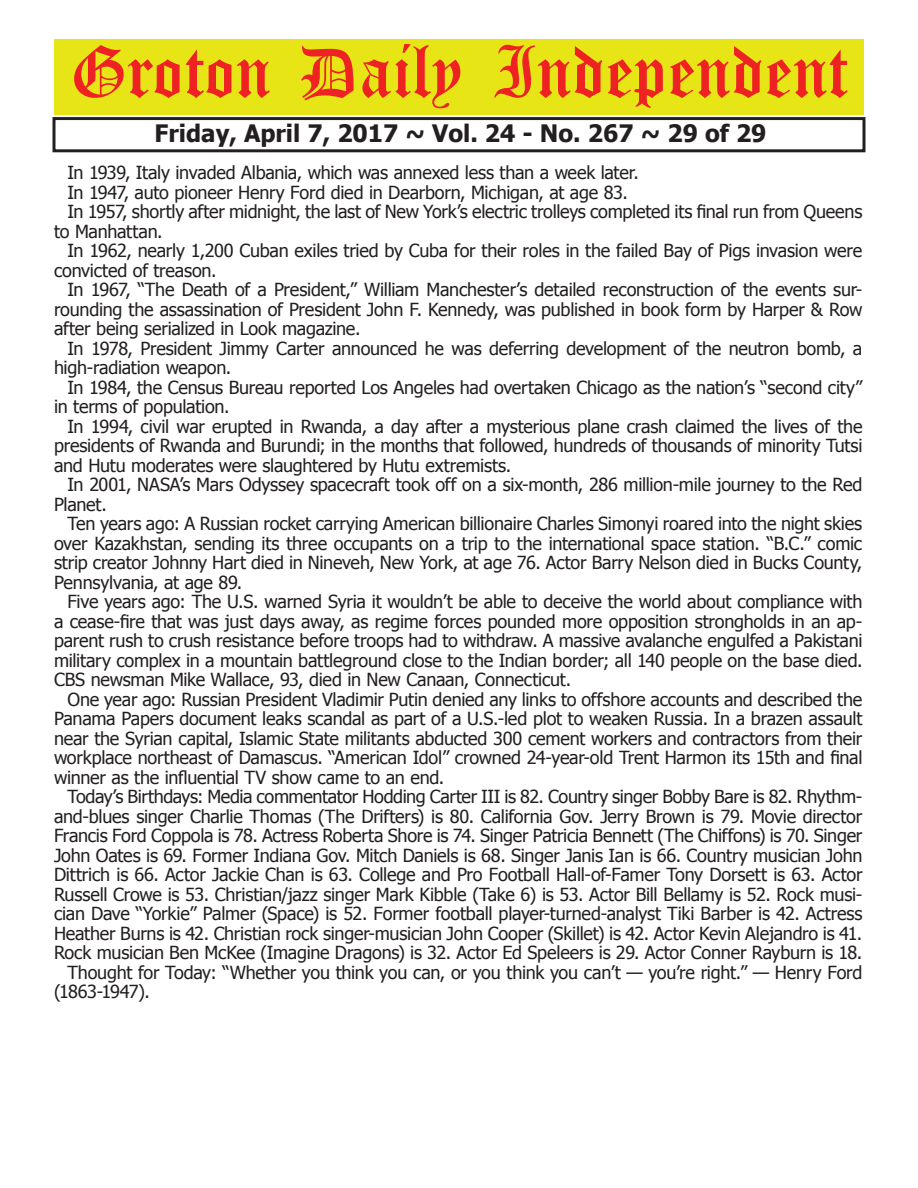
<style>
.page{position:relative;width:918px;height:1188px;background:#fff}
.page>*{position:absolute;margin:0;border:0;box-sizing:border-box;transform-origin:0 0}
.t1{font:54px "Old English Five";color:#ee2123}
.t2{font:700 24px "Tahoma";color:#231f20}
.t3{font:18px "Tahoma";letter-spacing:-.015em;color:#231f20}
.t4{font:18px "Tahoma";letter-spacing:-.035em;color:#231f20}
</style>
<div class="page">
<div style="left:52px;top:117px;width:814px;height:35px;border:3px solid #231f20"></div>
<div style="left:54px;top:40px;width:810px;height:75px;background:#e7e515"></div>
<h1 class="t1" style="left:70px;top:47px;width:779px">Groton Daily Independent</h1>
<h2 class="t2" style="left:155px;top:116px;width:613px">Friday, April 7, 2017 ~ Vol. 24 - No. 267 ~ 29 of 29</h2>
<p class="t3" style="left:68px;top:161px;width:573px">In 1939, Italy invaded Albania, which was annexed less than a week later.</p>
<p class="t3" style="left:68px;top:180px;width:562px">In 1947, auto pioneer Henry Ford died in Dearborn, Michigan, at age 83.</p>
<p class="t3" style="left:68px;top:200px;width:796px">In 1957, shortly after midnight, the last of New York’s electric trolleys completed its final run from Queens</p>
<p class="t3" style="left:54px;top:219px;width:110px">to Manhattan.</p>
<p class="t3" style="left:68px;top:239px;width:796px">In 1962, nearly 1,200 Cuban exiles tried by Cuba for their roles in the failed Bay of Pigs invasion were</p>
<p class="t3" style="left:54px;top:258px;width:164px">convicted of treason.</p>
<p class="t3" style="left:68px;top:278px;width:796px">In 1967, “The Death of a President,” William Manchester’s detailed reconstruction of the events sur-</p>
<p class="t3" style="left:54px;top:297px;width:810px">rounding the assassination of President John F. Kennedy, was published in book form by Harper &amp; Row</p>
<p class="t3" style="left:54px;top:317px;width:308px">after being serialized in Look magazine.</p>
<p class="t3" style="left:68px;top:336px;width:796px">In 1978, President Jimmy Carter announced he was deferring development of the neutron bomb, a</p>
<p class="t3" style="left:54px;top:356px;width:179px">high-radiation weapon.</p>
<p class="t3" style="left:68px;top:375px;width:796px">In 1984, the Census Bureau reported Los Angeles had overtaken Chicago as the nation’s “second city”</p>
<p class="t3" style="left:54px;top:395px;width:177px">in terms of population.</p>
<p class="t3" style="left:68px;top:414px;width:797px">In 1994, civil war erupted in Rwanda, a day after a mysterious plane crash claimed the lives of the</p>
<p class="t3" style="left:54px;top:434px;width:810px">presidents of Rwanda and Burundi; in the months that followed, hundreds of thousands of minority Tutsi</p>
<p class="t3" style="left:54px;top:453px;width:459px">and Hutu moderates were slaughtered by Hutu extremists.</p>
<p class="t3" style="left:68px;top:473px;width:796px">In 2001, NASA’s Mars Odyssey spacecraft took off on a six-month, 286 million-mile journey to the Red</p>
<p class="t3" style="left:54px;top:492px;width:54px">Planet.</p>
<p class="t3" style="left:68px;top:512px;width:796px">Ten years ago: A Russian rocket carrying American billionaire Charles Simonyi roared into the night skies</p>
<p class="t3" style="left:54px;top:531px;width:810px">over Kazakhstan, sending its three occupants on a trip to the international space station. “B.C.” comic</p>
<p class="t3" style="left:54px;top:551px;width:810px">strip creator Johnny Hart died in Nineveh, New York, at age 76. Actor Barry Nelson died in Bucks County,</p>
<p class="t3" style="left:54px;top:570px;width:190px">Pennsylvania, at age 89.</p>
<p class="t3" style="left:68px;top:590px;width:796px">Five years ago: The U.S. warned Syria it wouldn’t be able to deceive the world about compliance with</p>
<p class="t3" style="left:54px;top:609px;width:810px">a cease-fire that was just days away, as regime forces pounded more opposition strongholds in an ap-</p>
<p class="t3" style="left:54px;top:629px;width:810px">parent rush to crush resistance before troops had to withdraw. A massive avalanche engulfed a Pakistani</p>
<p class="t3" style="left:54px;top:648px;width:810px">military complex in a mountain battleground close to the Indian border; all 140 people on the base died.</p>
<p class="t3" style="left:54px;top:668px;width:519px">CBS newsman Mike Wallace, 93, died in New Canaan, Connecticut.</p>
<p class="t3" style="left:68px;top:687px;width:796px">One year ago: Russian President Vladimir Putin denied any links to offshore accounts and described the</p>
<p class="t3" style="left:54px;top:707px;width:810px">Panama Papers document leaks scandal as part of a U.S.-led plot to weaken Russia. In a brazen assault</p>
<p class="t3" style="left:54px;top:726px;width:810px">near the Syrian capital, Islamic State militants abducted 300 cement workers and contractors from their</p>
<p class="t3" style="left:54px;top:746px;width:810px">workplace northeast of Damascus. “American Idol” crowned 24-year-old Trent Harmon its 15th and final</p>
<p class="t3" style="left:54px;top:765px;width:392px">winner as the influential TV show came to an end.</p>
<p class="t3" style="left:68px;top:784px;width:796px">Today’s Birthdays: Media commentator Hodding Carter III is 82. Country singer Bobby Bare is 82. Rhythm-</p>
<p class="t3" style="left:54px;top:804px;width:810px">and-blues singer Charlie Thomas (The Drifters) is 80. California Gov. Jerry Brown is 79. Movie director</p>
<p class="t3" style="left:54px;top:823px;width:810px">Francis Ford Coppola is 78. Actress Roberta Shore is 74. Singer Patricia Bennett (The Chiffons) is 70. Singer</p>
<p class="t3" style="left:54px;top:843px;width:810px">John Oates is 69. Former Indiana Gov. Mitch Daniels is 68. Singer Janis Ian is 66. Country musician John</p>
<p class="t3" style="left:54px;top:862px;width:810px">Dittrich is 66. Actor Jackie Chan is 63. College and Pro Football Hall-of-Famer Tony Dorsett is 63. Actor</p>
<p class="t3" style="left:54px;top:882px;width:810px">Russell Crowe is 53. Christian/jazz singer Mark Kibble (Take 6) is 53. Actor Bill Bellamy is 52. Rock musi-</p>
<p class="t3" style="left:54px;top:901px;width:810px">cian Dave “Yorkie” Palmer (Space) is 52. Former football player-turned-analyst Tiki Barber is 42. Actress</p>
<p class="t3" style="left:54px;top:921px;width:810px">Heather Burns is 42. Christian rock singer-musician John Cooper (Skillet) is 42. Actor Kevin Alejandro is 41.</p>
<p class="t3" style="left:54px;top:940px;width:810px">Rock musician Ben McKee (Imagine Dragons) is 32. Actor Ed Speleers is 29. Actor Conner Rayburn is 18.</p>
<p class="t3" style="left:68px;top:960px;width:797px">Thought for Today: “Whether you think you can, or you think you can’t — you’re right.” — Henry Ford</p>
<p class="t4" style="left:54px;top:979px;width:97px">(1863-1947).</p>
</div>
